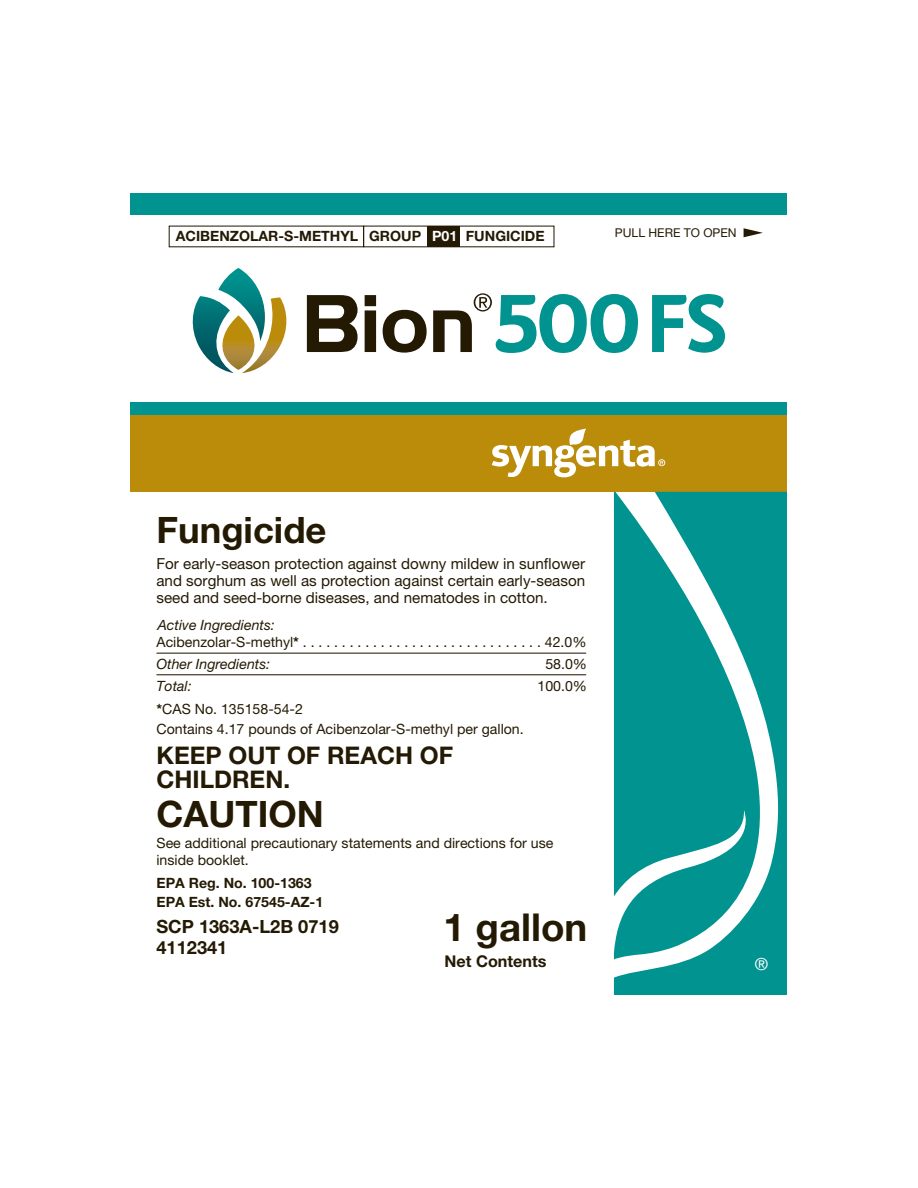
<style>
.page{position:relative;width:918px;height:1188px;background:#fff}
.page>*{position:absolute;margin:0;border:0;box-sizing:border-box;transform-origin:0 0}
.t1{font:700 38.4px "Helvetica Neue LT Pro";color:#241a04}
.t2{font:700 36.45px "Helvetica Neue LT Pro";color:#241a04}
.t3{font:700 24.3px/24.3px "Helvetica Neue LT Pro";color:#241a04}
.t4{font:700 18.15px/20.2px "Helvetica Neue LT Pro";color:#241a04}
.t5{font:16.65px "Helvetica Neue LT Pro";color:#fff}
.t6{font:700 16.2px "Helvetica Neue LT Pro";color:#241a04}
.t7{font:15.15px/17.2px "Helvetica Neue LT Pro";color:#241a04;text-align:justify}
.t8{font:14.1px/17.2px "Helvetica Neue LT Pro";color:#241a04}
.t9{font:700 14.1px/19.2px "Helvetica Neue LT Pro";color:#241a04}
.t10{font:italic 14.1px "Helvetica Neue LT Pro";color:#241a04}
.t11{font:12.15px "Helvetica Neue LT Pro";color:#241a04}
.s1{color:#fff}
.s2{font-style:italic}
.s3{font-weight:700}
</style>
<div class="page">
<div style="left:131px;top:415px;width:656px;height:77px;background:#bb8c0a"></div>
<hr style="left:156px;top:653px;width:430px;height:1px;background:#241a04">
<hr style="left:156px;top:674px;width:430px;height:1px;background:#241a04">
<svg style="left:744px;top:228px;width:19px;height:9px"></svg>
<svg style="left:192px;top:268px;width:95px;height:105px"></svg>
<svg style="left:307px;top:295px;width:51px;height:57px"></svg>
<svg style="left:365px;top:295px;width:11px;height:57px"></svg>
<svg style="left:383px;top:310px;width:44px;height:43px"></svg>
<svg style="left:652px;top:294px;width:73px;height:59px"></svg>
<svg style="left:433px;top:293px;width:205px;height:60px"></svg>
<div style="left:427px;top:226px;width:32px;height:21px;background:#241a04"></div>
<div style="left:131px;top:193px;width:656px;height:21px;background:#009390"></div>
<svg style="left:614px;top:492px;width:173px;height:503px;fill:#009390"></svg>
<div style="left:131px;top:402px;width:656px;height:13px;background:#009390"></div>
<svg style="left:492px;top:429px;width:173px;height:48px"></svg>
<p class="t9" style="left:176px;top:227px;width:283px">ACIBENZOLAR-S-METHYL GROUP <span class="s1">P01</span></p>
<p class="t11" style="left:615px;top:227px;width:123px">PULL HERE TO OPEN</p>
<p class="t9" style="left:466px;top:227px;width:80px">FUNGICIDE</p>
<h2 class="t2" style="left:156px;top:515px;width:172px">Fungicide</h2>
<p class="t7" style="left:156px;top:555px;width:430px">For early-season protection against downy mildew in sunflower and sorghum as well as protection against certain early-season seed and seed-borne diseases, and nematodes in cotton.</p>
<p class="t8" style="left:156px;top:617px;width:432px"><span class="s2">Active Ingredients:<br></span>Acibenzolar-S-methyl<span class="s3">*</span> . . . . . . . . . . . . . . . . . . . . . . . . . . . . . . . 42.0%</p>
<p class="t10" style="left:156px;top:658px;width:115px">Other Ingredients:</p>
<p class="t8" style="left:545px;top:656px;width:43px">58.0%</p>
<p class="t10" style="left:156px;top:680px;width:37px">Total:</p>
<p class="t8" style="left:538px;top:678px;width:51px">100.0%</p>
<p class="t8" style="left:156px;top:699px;width:369px;line-height:20.2px"><span class="s3">*</span>CAS No. 135158-54-2<br>Contains 4.17 pounds of Acibenzolar-S-methyl per gallon.</p>
<h3 class="t3" style="left:156px;top:744px;width:298px">KEEP OUT OF REACH OF<br>CHILDREN.</h3>
<h2 class="t2" style="left:156px;top:798px;width:169px">CAUTION</h2>
<p class="t8" style="left:156px;top:835px;width:398px">See additional precautionary statements and directions for use inside booklet.</p>
<p class="t9" style="left:156px;top:874px;width:168px">EPA Reg. No. 100-1363<br>EPA Est. No. 67545-AZ-1</p>
<p class="t4" style="left:156px;top:917px;width:184px">SCP 1363A-L2B 0719<br>4112341</p>
<h1 class="t1" style="left:443px;top:911px;width:145px">1 gallon</h1>
<p class="t6" style="left:444px;top:955px;width:104px">Net Contents</p>
<p class="t5" style="left:755px;top:957px;width:15px">®</p>
</div>
